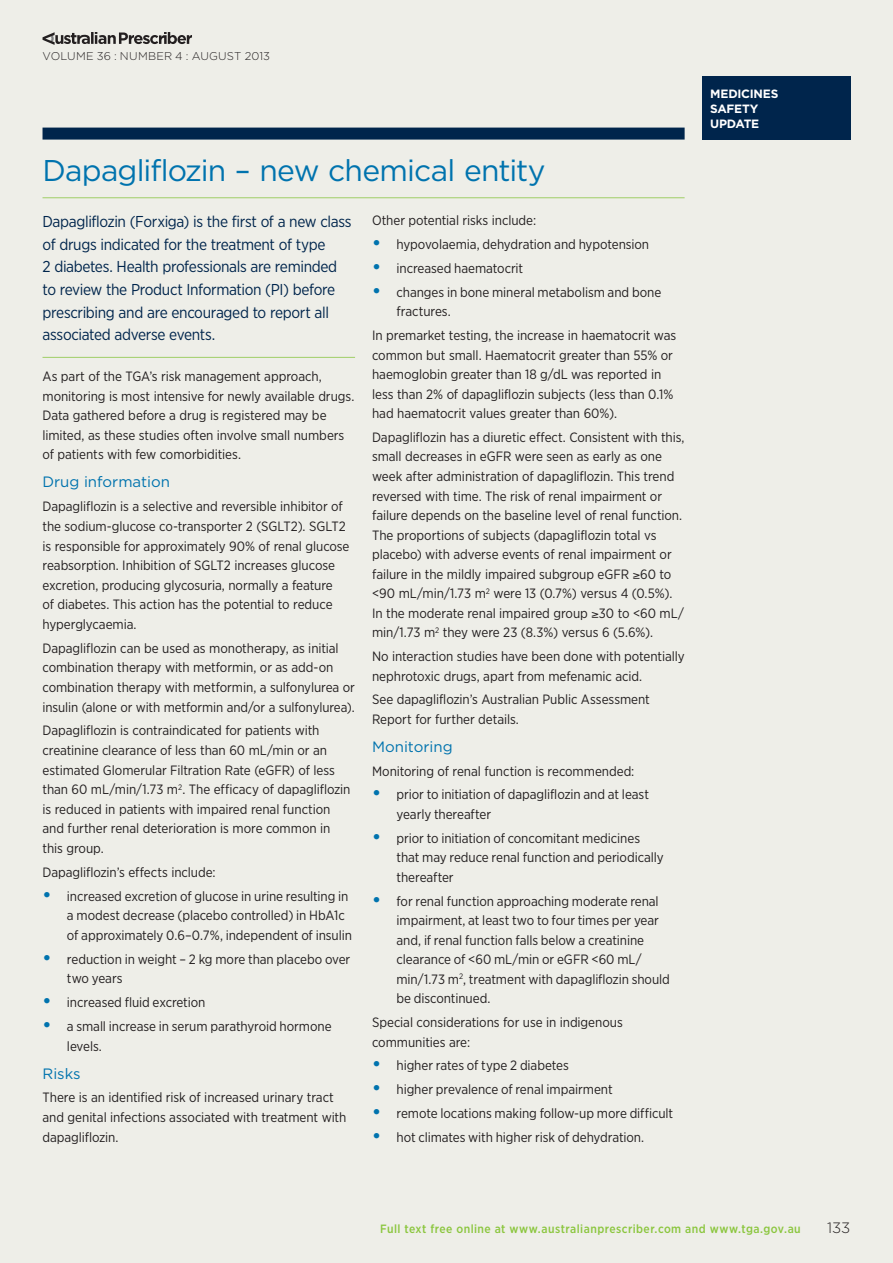
<style>
.page{position:relative;width:893px;height:1263px;background:#eeeee8}
.page>*{position:absolute;margin:0;border:0;box-sizing:border-box;transform-origin:0 0}
.MSU_Headline{font:30px "Gotham";letter-spacing:-.03em;color:#0073ae}
.MSU_Summary_Text{font:15.75px/22.6px "Gotham Narrow";letter-spacing:-.025em;color:#00254c}
.MSU_Subheading{font:15px "Gotham";color:#0073ae}
.Page_number{font:300 15px "Gotham";color:#231f20}
.Body_Text{font:13.5px/19.5px "Gotham Narrow";letter-spacing:-.005em;color:#231f20}
.URL{font:500 12px "Gotham Narrow";letter-spacing:.04em;color:#8bc63e}
.t1{font:700 12px/15px "Gotham";letter-spacing:-.02em;color:#fff}
.t2{font:300 11.25px "Gotham";letter-spacing:.015em;color:#231f20}
.s1{font-family:"Gotham";font-weight:700;font-size:18px;color:#0073ae}
</style>
<div class="page">
<div style="left:702px;top:77px;width:148px;height:63px;background:#00254c"></div>
<svg style="left:43px;top:32px;width:149px;height:13px"></svg>
<div style="left:43px;top:128px;width:642px;height:12px;background:#00254c"></div>
<hr style="left:43px;top:357px;width:312px;height:1px;background:#9fce66">
<hr style="left:43px;top:197px;width:642px;height:1px;background:#9fce66">
<p class="t2" style="left:43px;top:48px;width:229px">VOLUME 36 : NUMBER 4 : AUGUST 2013</p>
<p class="MSU_Headline" style="left:43px;top:151px;width:505px">Dapagliflozin – new chemical entity</p>
<p class="MSU_Summary_Text" style="left:43px;top:210px;width:311px">Dapagliflozin (Forxiga) is the first of a new class of drugs indicated for the treatment of type<br>2 diabetes. Health professionals are reminded to review the Product Information (PI) before prescribing and are encouraged to report all associated adverse events.</p>
<p class="Body_Text" style="left:43px;top:366px;width:313px">As part of the TGA’s risk management approach, monitoring is most intensive for newly available drugs.<br>Data gathered before a drug is registered may be limited, as these studies often involve small numbers of patients with few comorbidities.</p>
<p class="MSU_Subheading" style="left:43px;top:473px;width:129px">Drug information</p>
<p class="Body_Text" style="left:43px;top:496px;width:309px">Dapagliflozin is a selective and reversible inhibitor of the sodium-glucose co-transporter 2 (SGLT2). SGLT2 is responsible for approximately 90% of renal glucose reabsorption. Inhibition of SGLT2 increases glucose excretion, producing glycosuria, normally a feature<br>of diabetes. This action has the potential to reduce hyperglycaemia.</p>
<p class="Body_Text" style="left:43px;top:638px;width:314px">Dapagliflozin can be used as monotherapy, as initial combination therapy with metformin, or as add-on combination therapy with metformin, a sulfonylurea or insulin (alone or with metformin and/or a sulfonylurea).</p>
<p class="Body_Text" style="left:43px;top:720px;width:309px">Dapagliflozin is contraindicated for patients with creatinine clearance of less than 60 mL/min or an estimated Glomerular Filtration Rate (eGFR) of less than 60 mL/min/1.73 m<sup>2</sup>. The efficacy of dapagliflozin is reduced in patients with impaired renal function and further renal deterioration is more common in this group.</p>
<p class="Body_Text" style="left:43px;top:862px;width:175px">Dapagliflozin’s effects include:</p>
<p class="Body_Text" style="left:67px;top:886px;width:286px;text-indent:-24px"><span class="s1">•</span> increased excretion of glucose in urine resulting in a modest decrease (placebo controlled) in HbA1c of approximately 0.6–0.7%, independent of insulin</p>
<p class="Body_Text" style="left:67px;top:949px;width:285px;text-indent:-24px"><span class="s1">•</span> reduction in weight – 2 kg more than placebo over two years</p>
<p class="Body_Text" style="left:43px;top:992px;width:164px"><span class="s1">•</span> increased fluid excretion</p>
<p class="Body_Text" style="left:67px;top:1016px;width:266px;text-indent:-24px"><span class="s1">•</span> a small increase in serum parathyroid hormone levels.</p>
<p class="MSU_Subheading" style="left:43px;top:1064px;width:40px">Risks</p>
<p class="Body_Text" style="left:43px;top:1087px;width:305px">There is an identified risk of increased urinary tract and genital infections associated with treatment with dapagliflozin.</p>
<p class="Body_Text" style="left:372px;top:211px;width:166px">Other potential risks include:</p>
<p class="Body_Text" style="left:372px;top:234px;width:279px"><span class="s1">•</span> hypovolaemia, dehydration and hypotension</p>
<p class="Body_Text" style="left:372px;top:258px;width:153px"><span class="s1">•</span> increased haematocrit</p>
<p class="Body_Text" style="left:396px;top:282px;width:266px;text-indent:-24px"><span class="s1">•</span> changes in bone mineral metabolism and bone fractures.</p>
<p class="Body_Text" style="left:372px;top:325px;width:306px">In premarket testing, the increase in haematocrit was common but small. Haematocrit greater than 55% or haemoglobin greater than 18 g/dL was reported in less than 2% of dapagliflozin subjects (less than 0.1% had haematocrit values greater than 60%).</p>
<p class="Body_Text" style="left:372px;top:427px;width:314px">Dapagliflozin has a diuretic effect. Consistent with this, small decreases in eGFR were seen as early as one week after administration of dapagliflozin. This trend reversed with time. The risk of renal impairment or failure depends on the baseline level of renal function.<br>The proportions of subjects (dapagliflozin total vs placebo) with adverse events of renal impairment or failure in the mildly impaired subgroup eGFR ≥60 to &lt;90 mL/min/1.73 m<sup>2</sup> were 13 (0.7%) versus 4 (0.5%).<br>In the moderate renal impaired group ≥30 to &lt;60 mL/ min/1.73 m<sup>2</sup> they were 23 (8.3%) versus 6 (5.6%).</p>
<p class="Body_Text" style="left:372px;top:646px;width:314px">No interaction studies have been done with potentially nephrotoxic drugs, apart from mefenamic acid.</p>
<p class="Body_Text" style="left:372px;top:689px;width:279px">See dapagliflozin’s Australian Public Assessment<br>Report for further details.</p>
<p class="MSU_Subheading" style="left:372px;top:737px;width:82px">Monitoring</p>
<p class="Body_Text" style="left:372px;top:761px;width:264px">Monitoring of renal function is recommended:</p>
<p class="Body_Text" style="left:396px;top:785px;width:254px;text-indent:-24px"><span class="s1">•</span> prior to initiation of dapagliflozin and at least yearly thereafter</p>
<p class="Body_Text" style="left:396px;top:828px;width:269px;text-indent:-24px"><span class="s1">•</span> prior to initiation of concomitant medicines that may reduce renal function and periodically thereafter</p>
<p class="Body_Text" style="left:396px;top:891px;width:275px;text-indent:-24px"><span class="s1">•</span> for renal function approaching moderate renal impairment, at least two to four times per year and, if renal function falls below a creatinine clearance of &lt;60 mL/min or eGFR &lt;60 mL/ min/1.73 m<sup>2</sup>, treatment with dapagliflozin should be discontinued.</p>
<p class="Body_Text" style="left:372px;top:1012px;width:252px">Special considerations for use in indigenous communities are:</p>
<p class="Body_Text" style="left:372px;top:1055px;width:198px"><span class="s1">•</span> higher rates of type 2 diabetes</p>
<p class="Body_Text" style="left:372px;top:1079px;width:242px"><span class="s1">•</span> higher prevalence of renal impairment</p>
<p class="Body_Text" style="left:372px;top:1103px;width:303px"><span class="s1">•</span> remote locations making follow-up more difficult</p>
<p class="Body_Text" style="left:372px;top:1127px;width:274px"><span class="s1">•</span> hot climates with higher risk of dehydration.</p>
<p class="t1" style="left:710px;top:86px;width:70px">MEDICINES<br>SAFETY<br>UPDATE</p>
<p class="URL" style="left:380px;top:1221px;width:422px">Full text free online at www.australianprescriber.com and www.tga.gov.au</p>
<p class="Page_number" style="left:827px;top:1218px;width:25px">133</p>
</div>
